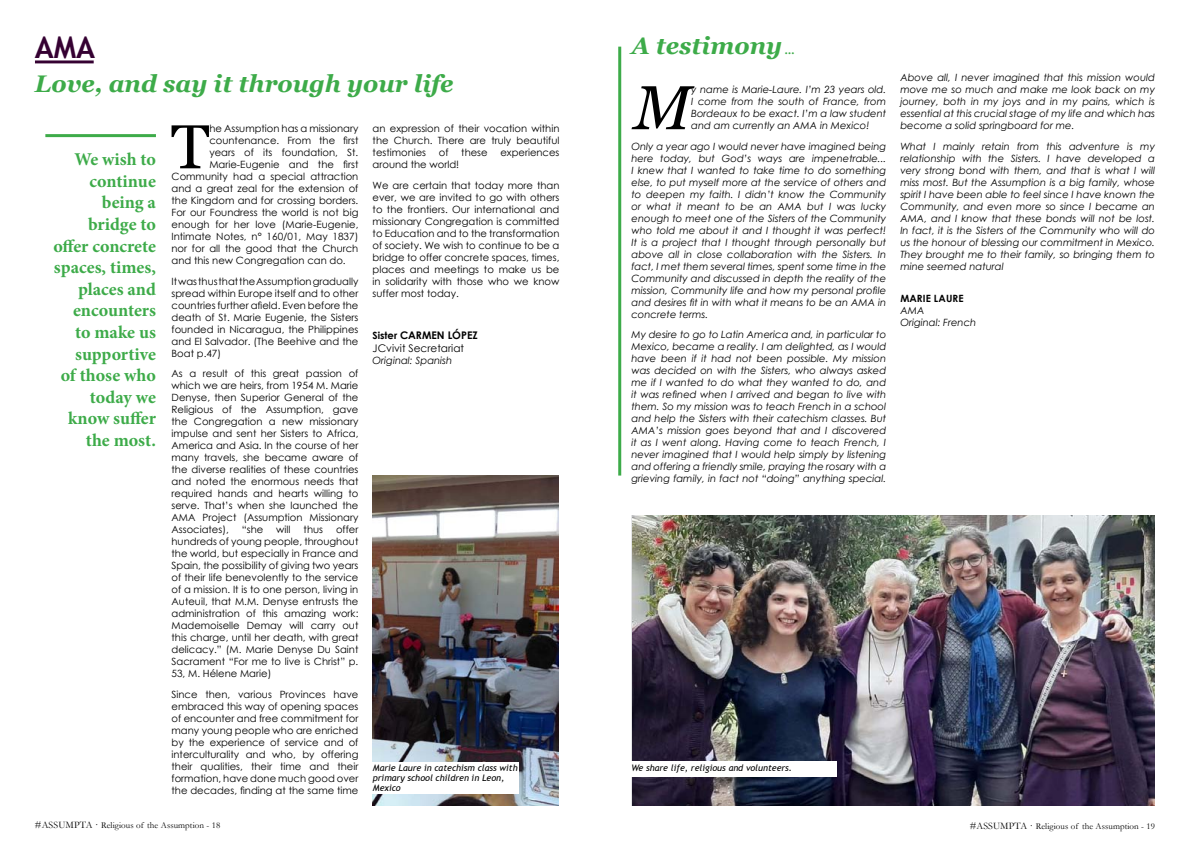
<style>
.page{position:relative;width:1191px;height:842px;background:#fff}
.page>*{position:absolute;margin:0;border:0;box-sizing:border-box;transform-origin:0 0}
.t1{font:62px "Georgia";color:#000}
.t2{font:italic 62px "Georgia";color:#000}
.t3{font:700 30px "Trebuchet MS";color:#350132}
.t4{font:italic 700 24px "Georgia";color:#3dab49}
.t5{font:700 18px/21.6px "Minion Pro";color:#3dab49;text-align:right}
.t6{font:10.5px/12.6px "Century Gothic";color:#000}
.t7{font:10px/12px "Century Gothic";color:#000;text-align:justify}
.t8{font:italic 10px/12px "Century Gothic";color:#000;text-align:justify}
.t9{font:700 10px "Century Gothic";letter-spacing:.01em;color:#000}
.t10{font:italic 700 10px "Georgia";color:#3dab49}
.t11{font:italic 9px/10px "Trebuchet MS";color:#000}
.t12{font:9px "Garamond";letter-spacing:.01em;color:#000}
.s1{font-weight:700;font-size:10px}
.s2{font-weight:700}
.s3{font-size:10px}
</style>
<div class="page">
<hr style="left:35px;top:60px;width:59px;height:3px;background:#350132">
<hr style="left:45px;top:134px;width:111px;height:3px;background:#3dab49">
<img style="left:632px;top:515px;width:522px;height:290px">
<hr style="left:618px;top:47px;width:3px;height:429px;background:#3dab49">
<img style="left:372px;top:476px;width:186px;height:330px">
<div style="left:373px;top:763px;width:146px;height:31px;background:#fff"></div>
<div style="left:631px;top:761px;width:205px;height:16px;background:#fff"></div>
<h2 class="t3" style="left:35px;top:29px;width:62px">AMA</h2>
<h3 class="t4" style="left:631px;top:30px;width:152px">A testimony</h3>
<p class="t10" style="left:785px;top:44px;width:11px">...</p>
<h3 class="t4" style="left:35px;top:68px;width:420px">Love, and say it through your life</h3>
<p class="t8" style="left:691px;top:83px;width:196px">y name is Marie-Laure. I’m 23 years old.<br>I come from the south of France, from Bordeaux to be exact. I’m a law student and am currently an AMA in Mexico!</p>
<p class="t8" style="left:631px;top:140px;width:256px">Only a year ago I would never have imagined being here today, but God’s ways are impenetrable...<br>I knew that I wanted to take time to do something else, to put myself more at the service of others and to deepen my faith. I didn’t know the Community or what it meant to be an AMA but I was lucky enough to meet one of the Sisters of the Community who told me about it and I thought it was perfect!<br>It is a project that I thought through personally but above all in close collaboration with the Sisters. In fact, I met them several times, spent some time in the Community and discussed in depth the reality of the mission, Community life and how my personal profile and desires fit in with what it means to be an AMA in concrete terms.</p>
<p class="t8" style="left:631px;top:328px;width:256px">My desire to go to Latin America and, in particular to Mexico, became a reality. I am delighted, as I would have been if it had not been possible. My mission was decided on with the Sisters, who always asked me if I wanted to do what they wanted to do, and it was refined when I arrived and began to live with them. So my mission was to teach French in a school and help the Sisters with their catechism classes. But AMA’s mission goes beyond that and I discovered it as I went along. Having come to teach French, I never imagined that I would help simply by listening and offering a friendly smile, praying the rosary with a grieving family, in fact not “doing” anything special.</p>
<h1 class="t2" style="left:634px;top:69px;width:59px">M</h1>
<p class="t7" style="left:372px;top:123px;width:188px">an expression of their vocation within the Church. There are truly beautiful testimonies</p>
<h1 class="t1" style="left:171px;top:109px;width:40px">T</h1>
<p class="t7" style="left:209px;top:123px;width:150px">he Assumption has a missionary</p>
<p class="t7" style="left:209px;top:135px;width:150px">countenance. From the first</p>
<p class="t7" style="left:209px;top:147px;width:150px">years of its foundation, St.</p>
<p class="t7" style="left:209px;top:159px;width:150px">Marie-Eugenie and the first</p>
<p class="t7" style="left:171px;top:171px;width:188px">Community had a special attraction</p>
<p class="t7" style="left:171px;top:183px;width:188px">and a great zeal for the extension of</p>
<p class="t7" style="left:171px;top:195px;width:188px">the Kingdom and for crossing borders.</p>
<p class="t7" style="left:171px;top:207px;width:188px">For our Foundress the world is not big</p>
<p class="t7" style="left:171px;top:219px;width:188px">enough for her love (Marie-Eugenie,</p>
<p class="t7" style="left:171px;top:231px;width:188px">Intimate Notes, n° 160/01, May 1837)</p>
<p class="t7" style="left:171px;top:243px;width:188px">nor for all the good that the Church</p>
<p class="t7" style="left:171px;top:255px;width:176px">and this new Congregation can do.</p>
<p class="t7" style="left:171px;top:275px;width:188px">It was thus that the Assumption gradually spread within Europe itself and to other countries further afield. Even before the death of St. Marie Eugenie, the Sisters founded in Nicaragua, the Philippines and El Salvador. (The Beehive and the Boat p.47)</p>
<p class="t7" style="left:171px;top:368px;width:188px">As a result of this great passion of which we are heirs, from 1954 M. Marie Denyse, then Superior General of the Religious of the Assumption, gave the Congregation a new missionary impulse and sent her Sisters to Africa, America and Asia. In the course of her many travels, she became aware of the diverse realities of these countries and noted the enormous needs that required hands and hearts willing to serve. That’s when she launched the AMA Project (Assumption Missionary Associates),</p>
<p class="t7" style="left:439px;top:147px;width:11px">of</p>
<p class="t7" style="left:461px;top:147px;width:28px">these</p>
<p class="t7" style="left:500px;top:147px;width:61px">experiences</p>
<p class="t7" style="left:372px;top:154px;width:188px;line-height:20.5px">around the world!<br>We are certain that today more than</p>
<p class="t7" style="left:372px;top:191px;width:188px">ever, we are invited to go with others to the frontiers. Our international and missionary Congregation is committed to Education and to the transformation of society. We wish to continue to be a bridge to offer concrete spaces, times, places and meetings to make us be in solidarity with those who we know suffer most today.</p>
<p class="t6" style="left:372px;top:329px;width:107px"><span class="s1">Sister</span> <span class="s2">CARMEN LÓPEZ<br></span>JCvivit Secretariat</p>
<p class="t8" style="left:372px;top:354px;width:81px">Original: Spanish</p>
<h3 class="t5" style="left:53px;top:148px;width:104px">We wish to continue being a bridge to offer concrete spaces, times, places and encounters to make us supportive<br>of those who today we know suffer the most.</h3>
<p class="t7" style="left:171px;top:524px;width:188px;text-indent:164px">offer hundreds of young people, throughout the world, but especially in France and Spain, the possibility of giving two years of their life benevolently to the service of a mission. It is to one person, living in Auteuil, that M.M. Denyse entrusts the administration of this amazing work:<br>Mademoiselle Demay will carry out this charge, until her death, with great delicacy.” (M. Marie Denyse Du Saint Sacrament “For me to live is Christ” p.<br>53, M. Hélene Marie)</p>
<p class="t7" style="left:171px;top:688px;width:188px">Since then, various Provinces have embraced this way of opening spaces of encounter and free commitment for many young people who are enriched by the experience of service and of interculturality and who, by offering their qualities, their time and their formation, have done much good over the decades, finding at the same time</p>
<p class="t7" style="left:242px;top:524px;width:23px">“she</p>
<p class="t7" style="left:276px;top:524px;width:16px">will</p>
<p class="t7" style="left:304px;top:524px;width:21px">thus</p>
<p class="t11" style="left:373px;top:763px;width:146px">Marie Laure in catechism class with primary school children in Leon,<br>Mexico</p>
<p class="t11" style="left:631px;top:763px;width:162px">We share life, religious and volunteers.</p>
<p class="t8" style="left:900px;top:71px;width:256px">Above all, I never imagined that this mission would move me so much and make me look back on my journey, both in my joys and in my pains, which is essential at this crucial stage of my life and which has become a solid springboard for me.</p>
<p class="t8" style="left:900px;top:140px;width:256px">What I mainly retain from this adventure is my relationship with the Sisters. I have developed a very strong bond with them, and that is what I will miss most. But the Assumption is a big family, whose spirit I have been able to feel since I have known the Community, and even more so since I became an AMA, and I know that these bonds will not be lost.<br>In fact, it is the Sisters of the Community who will do us the honour of blessing our commitment in Mexico.<br>They brought me to their family, so bringing them to mine seemed natural</p>
<p class="t9" style="left:900px;top:291px;width:65px">MARIE LAURE</p>
<p class="t8" style="left:900px;top:304px;width:77px">AMA<br>Original: French</p>
<p class="t12" style="left:35px;top:819px;width:187px"><span class="s3">#ASSUMPTA ·</span> Religious of the Assumption - 18</p>
<p class="t12" style="left:969px;top:820px;width:187px"><span class="s3">#ASSUMPTA ·</span> Religious of the Assumption - 19</p>
</div>
